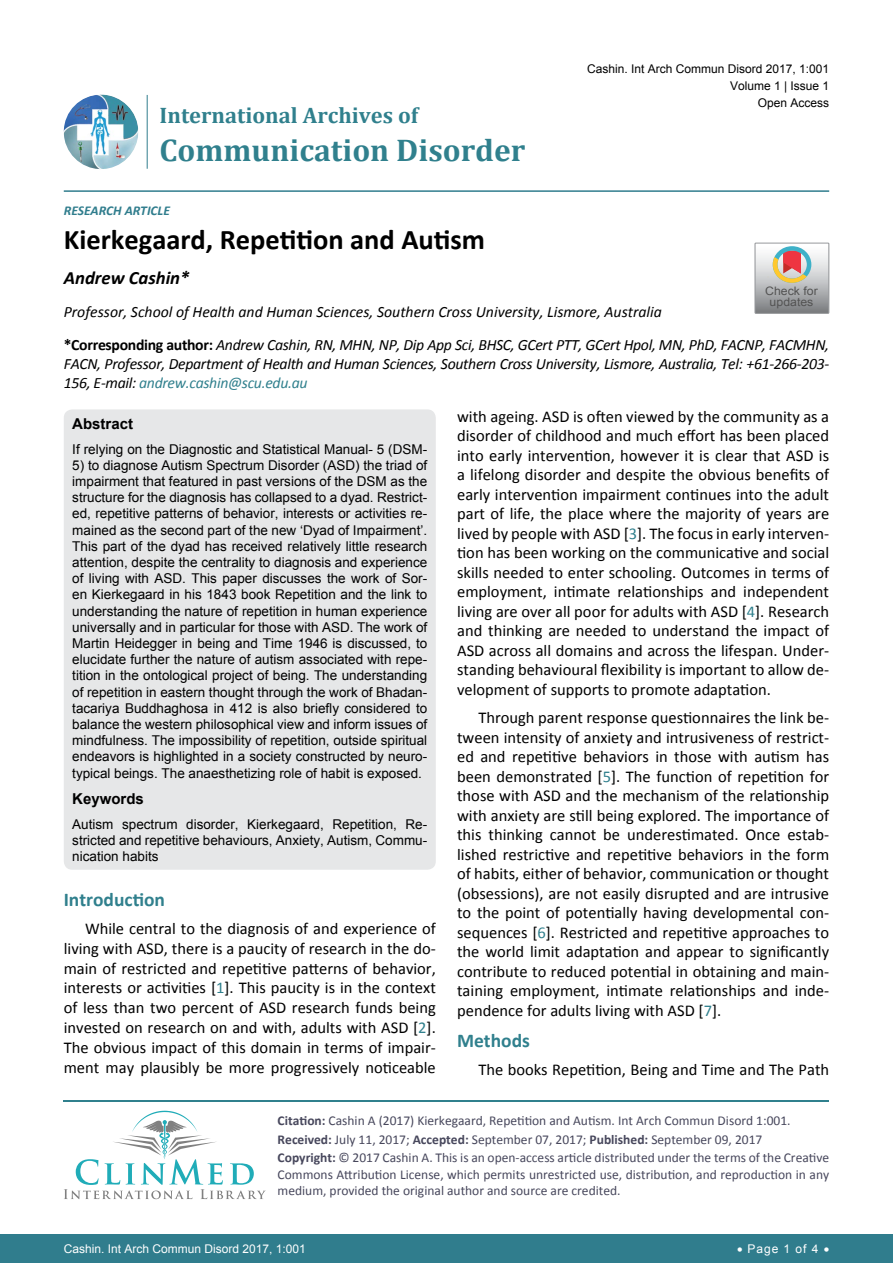
<style>
.page{position:relative;width:893px;height:1263px;background:#fff}
.page>*{position:absolute;margin:0;border:0;box-sizing:border-box;transform-origin:0 0}
.t1{font:700 31.5px "Cambria";color:#30808d}
.t2{font:700 28.5px "Calibri";color:#000}
.t3{font:700 22.5px "Cambria";color:#30808d}
.t4{font:700 19.5px "Calibri";color:#30808d}
.t5{font:italic 700 18.75px "Calibri";color:#000}
.t6{font:16.5px/19.5px "Calibri";color:#000;text-align:justify}
.t7{font:italic 15.75px/33px "Calibri";color:#000}
.t8{font:italic 15.75px/18.9px "Calibri";letter-spacing:-.02em;color:#000}
.t9{font:700 15px "Arial";color:#000}
.t10{font:13.5px/16.2px "Arial";color:#000;text-align:justify}
.t11{font:13.5px/18.6px "Calibri";color:#47475c}
.t12{font:italic 700 13.5px "Calibri";color:#307d8d}
.t13{font:12px/17.2px "Arial";color:#000;text-align:right}
.t14{font:12px "Arial";color:#fff}
.t15{font:11.7px/10.1px "Arial";color:#535353;text-align:center;scale:1.06 1}
.s1{font-weight:700;font-style:normal}
.s2{color:#30808d}
.s3{font-weight:700}
</style>
<div class="page">
<img style="left:64px;top:95px;width:74px;height:74px;border-radius:37px">
<hr style="left:147px;top:95px;width:1px;height:74px;background:#307d8d">
<hr style="left:64px;top:190px;width:765px;height:2px;background:#307d8d">
<div style="left:0;top:1234px;width:893px;height:29px;background:#307d8d"></div>
<hr style="left:64px;top:1100px;width:765px;height:2px;background:#30808d">
<svg style="left:64px;top:1111px;width:202px;height:88px"></svg>
<div style="left:64px;top:409px;width:372px;height:461px;background:#e6e7e8;border-radius:9px"></div>
<svg style="left:755px;top:243px;width:74px;height:70px"></svg>
<h3 class="t3" style="left:160px;top:100px;width:260px">International Archives of</h3>
<h1 class="t1" style="left:160px;top:128px;width:367px">Communication Disorder</h1>
<p class="t12" style="left:64px;top:202px;width:108px">RESEARCH ARTICLE</p>
<p class="t13" style="left:587px;top:60px;width:244px">Cashin. Int Arch Commun Disord 2017, 1:001<br>Volume 1 | Issue 1<br>Open Access</p>
<h2 class="t2" style="left:64px;top:221px;width:423px">Kierkegaard, Repetition and Autism</h2>
<p class="t5" style="left:64px;top:266px;width:127px">Andrew Cashin*</p>
<p class="t7" style="left:64px;top:295px;width:767px">Professor, School of Health and Human Sciences, Southern Cross University, Lismore, Australia<br><span class="s1">*Corresponding author:</span> Andrew Cashin, RN, MHN, NP, Dip App Sci, BHSC, GCert PTT, GCert Hpol, MN, PhD, FACNP, FACMHN,</p>
<p class="t8" style="left:64px;top:354px;width:767px">FACN, Professor, Department of Health and Human Sciences, Southern Cross University, Lismore, Australia, Tel: +61-266-203-<br>156, E-mail: <span class="s2">andrew.cashin@scu.edu.au</span></p>
<p class="t6" style="left:457px;top:407px;width:374px">with ageing. ASD is often viewed by the community as a disorder of childhood and much effort has been placed into early intervention, however it is clear that ASD is a lifelong disorder and despite the obvious benefits of early intervention impairment continues into the adult part of life, the place where the majority of years are lived by people with ASD [<span class="s2">3</span>]. The focus in early interven&shy;tion has been working on the communicative and social skills needed to enter schooling. Outcomes in terms of employment, intimate relationships and independent living are over all poor for adults with ASD [<span class="s2">4</span>]. Research and thinking are needed to understand the impact of ASD across all domains and across the lifespan. Under&shy;standing behavioural flexibility is important to allow de&shy;velopment of supports to promote adaptation.</p>
<p class="t6" style="left:457px;top:708px;width:374px;text-indent:21px">Through parent response questionnaires the link be&shy;tween intensity of anxiety and intrusiveness of restrict&shy;ed and repetitive behaviors in those with autism has been demonstrated [<span class="s2">5</span>]. The function of repetition for those with ASD and the mechanism of the relationship with anxiety are still being explored. The importance of this thinking cannot be underestimated. Once estab&shy;lished restrictive and repetitive behaviors in the form of habits, either of behavior, communication or thought (obsessions), are not easily disrupted and are intrusive to the point of potentially having developmental con&shy;sequences [<span class="s2">6</span>]. Restricted and repetitive approaches to the world limit adaptation and appear to significantly contribute to reduced potential in obtaining and main&shy;taining employment, intimate relationships and inde&shy;pendence for adults living with ASD [<span class="s2">7</span>].</p>
<p class="t4" style="left:457px;top:1028px;width:74px">Methods</p>
<p class="t6" style="left:478px;top:1060px;width:352px">The books Repetition, Being and Time and The Path</p>
<p class="t15" style="left:765px;top:286px;width:51px">Check for updates</p>
<p class="t9" style="left:72px;top:414px;width:62px">Abstract</p>
<p class="t10" style="left:72px;top:441px;width:356px">If relying on the Diagnostic and Statistical Manual- 5 (DSM-</p>
<p class="t10" style="left:72px;top:457px;width:356px">5) to diagnose Autism Spectrum Disorder (ASD) the triad of impairment that featured in past versions of the DSM as the structure for the diagnosis has collapsed to a dyad. Restrict&shy;ed, repetitive patterns of behavior, interests or activities re&shy;mained as the second part of the new ‘Dyad of Impairment’.<br>This part of the dyad has received relatively little research attention, despite the centrality to diagnosis and experience of living with ASD. This paper discusses the work of Sor&shy;en Kierkegaard in his 1843 book Repetition and the link to understanding the nature of repetition in human experience universally and in particular for those with ASD. The work of Martin Heidegger in being and Time 1946 is discussed, to elucidate further the nature of autism associated with repe&shy;tition in the ontological project of being. The understanding of repetition in eastern thought through the work of Bhadan&shy;tacariya Buddhaghosa in 412 is also briefly considered to balance the western philosophical view and inform issues of mindfulness. The impossibility of repetition, outside spiritual endeavors is highlighted in a society constructed by neuro&shy;typical beings. The anaesthetizing role of habit is exposed.</p>
<p class="t9" style="left:72px;top:789px;width:73px">Keywords</p>
<p class="t10" style="left:72px;top:816px;width:356px">Autism spectrum disorder, Kierkegaard, Repetition, Re&shy;stricted and repetitive behaviours, Anxiety, Autism, Commu&shy;nication habits</p>
<p class="t4" style="left:64px;top:887px;width:103px">Introduction</p>
<p class="t6" style="left:64px;top:918px;width:374px;text-indent:21px">While central to the diagnosis of and experience of living with ASD, there is a paucity of research in the do&shy;main of restricted and repetitive patterns of behavior, interests or activities [<span class="s2">1</span>]. This paucity is in the context of less than two percent of ASD research funds being invested on research on and with, adults with ASD [<span class="s2">2</span>].<br>The obvious impact of this domain in terms of impair&shy;ment may plausibly be more progressively noticeable</p>
<p class="t11" style="left:278px;top:1111px;width:553px"><span class="s3">Citation:</span> Cashin A (2017) Kierkegaard, Repetition and Autism. Int Arch Commun Disord 1:001.<br><span class="s3">Received:</span> July 11, 2017; <span class="s3">Accepted:</span> September 07, 2017; <span class="s3">Published:</span> September 09, 2017<br><span class="s3">Copyright:</span> © 2017 Cashin A. This is an open-access article distributed under the terms of the Creative</p>
<p class="t11" style="left:278px;top:1166px;width:553px;line-height:16.2px">Commons Attribution License, which permits unrestricted use, distribution, and reproduction in any medium, provided the original author and source are credited.</p>
<p class="t14" style="left:64px;top:1241px;width:244px">Cashin. Int Arch Commun Disord 2017, 1:001</p>
<p class="t14" style="left:737px;top:1241px;width:94px">• Page 1 of 4 •</p>
</div>
